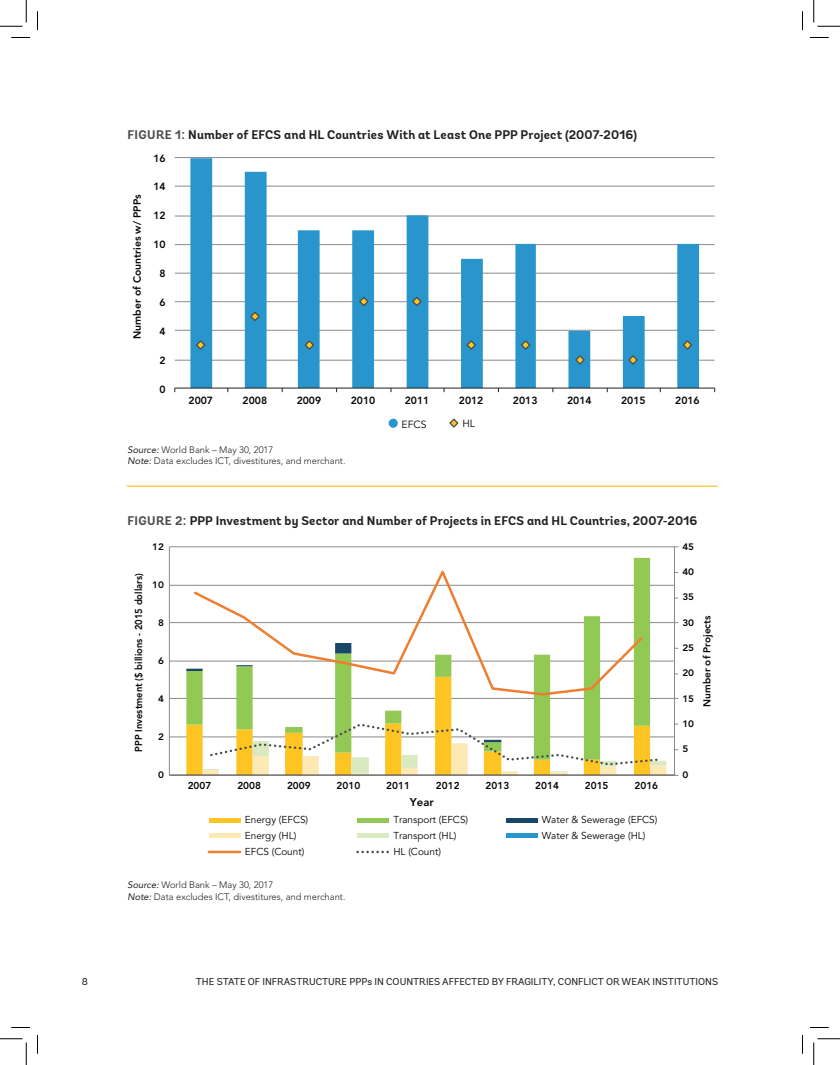
<style>
.page{position:relative;width:840px;height:1065px;background:#fff}
.page>*{position:absolute;margin:0;border:0;box-sizing:border-box;transform-origin:0 0}
.t1{font:700 12.5px "Andes";letter-spacing:.01em;color:#231f20}
.t2{font:800 11.25px "Avenir LT Std";color:#050504}
.t3{font:800 10.38px "Avenir LT Std";color:#050504}
.t4{font:10.38px "Avenir LT Std";color:#050504}
.t5{font:10px "Avenir LT Std";color:#050504}
.t6{font:10px "Andes";color:#231f20}
.t7{font:800 10px "Avenir LT Std";color:#050504}
.t8{font:800 10px "Avenir LT Std";color:#050504;scale:.93 1}
.t9{font:300 9.38px/11.9px "Avenir LT Std";color:#231f20}
.t10{font:800 9.38px "Avenir LT Std";color:#050504;scale:1.07 1}
.s1{color:#4b4c4d}
.s2{font-weight:400;font-style:italic}
</style>
<div class="page">
<hr style="left:175px;top:360px;width:540px;height:1px;background:#8b8a8a">
<hr style="left:175px;top:330px;width:540px;height:1px;background:#8b8a8a">
<hr style="left:175px;top:302px;width:540px;height:1px;background:#8b8a8a">
<hr style="left:175px;top:273px;width:540px;height:1px;background:#8b8a8a">
<hr style="left:175px;top:244px;width:540px;height:1px;background:#8b8a8a">
<hr style="left:175px;top:216px;width:540px;height:1px;background:#8b8a8a">
<hr style="left:175px;top:186px;width:540px;height:1px;background:#8b8a8a">
<hr style="left:175px;top:157px;width:540px;height:1px;background:#8b8a8a">
<svg style="left:190px;top:158px;width:509px;height:230px"></svg>
<hr style="left:175px;top:388px;width:540px;height:1px;background:#231f20">
<svg style="left:195px;top:339px;width:12px;height:12px"></svg>
<svg style="left:249px;top:311px;width:12px;height:11px"></svg>
<svg style="left:304px;top:339px;width:11px;height:12px"></svg>
<svg style="left:358px;top:296px;width:12px;height:11px"></svg>
<svg style="left:411px;top:296px;width:12px;height:11px"></svg>
<svg style="left:465px;top:339px;width:12px;height:12px"></svg>
<svg style="left:520px;top:339px;width:12px;height:12px"></svg>
<svg style="left:574px;top:354px;width:12px;height:12px"></svg>
<svg style="left:627px;top:354px;width:12px;height:12px"></svg>
<svg style="left:682px;top:339px;width:11px;height:12px"></svg>
<svg style="left:449px;top:418px;width:10px;height:10px"></svg>
<div style="left:389px;top:419px;width:9px;height:9px;background:#2895cc;border-radius:50%"></div>
<hr style="left:169px;top:737px;width:506px;height:1px;background:#8b8a8a">
<hr style="left:169px;top:698px;width:506px;height:1px;background:#8b8a8a">
<hr style="left:169px;top:661px;width:506px;height:1px;background:#8b8a8a">
<hr style="left:169px;top:622px;width:506px;height:1px;background:#8b8a8a">
<hr style="left:169px;top:585px;width:506px;height:1px;background:#8b8a8a">
<hr style="left:169px;top:547px;width:506px;height:1px;background:#8b8a8a">
<svg style="left:186px;top:558px;width:464px;height:85px"></svg>
<hr style="left:674px;top:547px;width:1px;height:228px;background:#8b8a8a">
<hr style="left:169px;top:775px;width:506px;height:1px;background:#231f20">
<svg style="left:192px;top:566px;width:453px;height:77px"></svg>
<svg style="left:186px;top:643px;width:480px;height:132px"></svg>
<div style="left:209px;top:818px;width:31px;height:5px;background:#fec422"></div>
<div style="left:358px;top:818px;width:31px;height:5px;background:#92c954"></div>
<div style="left:506px;top:818px;width:32px;height:5px;background:#174867"></div>
<div style="left:209px;top:833px;width:31px;height:5px;background:#fee8b4"></div>
<div style="left:358px;top:833px;width:31px;height:5px;background:#d9eac1"></div>
<div style="left:506px;top:833px;width:32px;height:5px;background:#2895cc"></div>
<hr style="left:209px;top:851px;width:31px;height:2px;background:#ee7e30">
<svg style="left:356px;top:851px;width:33px;height:2px"></svg>
<hr style="left:169px;top:547px;width:1px;height:228px;background:#8b8a8a">
<hr style="left:127px;top:486px;width:591px;height:1px;background:#fec422">
<svg style="left:11px;top:37px;width:19px;height:1px"></svg>
<svg style="left:810px;top:37px;width:19px;height:1px"></svg>
<svg style="left:11px;top:1027px;width:19px;height:1px"></svg>
<svg style="left:810px;top:1027px;width:19px;height:1px"></svg>
<svg style="left:37px;top:11px;width:1px;height:19px"></svg>
<svg style="left:37px;top:1035px;width:1px;height:19px"></svg>
<svg style="left:802px;top:11px;width:1px;height:19px"></svg>
<svg style="left:802px;top:1035px;width:1px;height:19px"></svg>
<svg style="left:0;top:0;width:27px;height:27px"></svg>
<svg style="left:0;top:1039px;width:27px;height:26px"></svg>
<svg style="left:814px;top:0;width:26px;height:27px"></svg>
<svg style="left:814px;top:1039px;width:26px;height:26px"></svg>
<p class="t1" style="left:128px;top:127px;width:511px"><span class="s1">FIGURE 1:</span> Number of EFCS and HL Countries With at Least One PPP Project (2007-2016)</p>
<p class="t3" style="left:153px;top:152px;width:14px">16</p>
<p class="t3" style="left:131px;top:339px;width:146px;rotate:-90deg">Number of Countries w/ PPPs</p>
<p class="t3" style="left:153px;top:181px;width:14px">14</p>
<p class="t3" style="left:153px;top:210px;width:14px">12</p>
<p class="t3" style="left:153px;top:238px;width:14px">10</p>
<p class="t3" style="left:159px;top:267px;width:8px">8</p>
<p class="t3" style="left:159px;top:296px;width:8px">6</p>
<p class="t3" style="left:159px;top:325px;width:8px">4</p>
<p class="t3" style="left:159px;top:354px;width:8px">2</p>
<p class="t3" style="left:159px;top:383px;width:8px">0</p>
<p class="t3" style="left:189px;top:395px;width:26px">2007</p>
<p class="t3" style="left:243px;top:395px;width:26px">2008</p>
<p class="t3" style="left:297px;top:395px;width:26px">2009</p>
<p class="t3" style="left:351px;top:395px;width:26px">2010</p>
<p class="t3" style="left:405px;top:395px;width:26px">2011</p>
<p class="t3" style="left:459px;top:395px;width:26px">2012</p>
<p class="t3" style="left:513px;top:395px;width:26px">2013</p>
<p class="t3" style="left:567px;top:395px;width:26px">2014</p>
<p class="t3" style="left:621px;top:395px;width:26px">2015</p>
<p class="t3" style="left:675px;top:395px;width:26px">2016</p>
<p class="t4" style="left:402px;top:418px;width:26px">EFCS</p>
<p class="t4" style="left:463px;top:418px;width:14px">HL</p>
<p class="t9" style="left:128px;top:443px;width:219px"><span class="s2">Source:</span> World Bank – May 30, 2017<br><span class="s2">Note:</span> Data excludes ICT, divestitures, and merchant.</p>
<p class="t1" style="left:128px;top:513px;width:571px"><span class="s1">FIGURE 2:</span> PPP Investment by Sector and Number of Projects in EFCS and HL Countries, 2007-2016</p>
<p class="t10" style="left:152px;top:541px;width:13px">12</p>
<p class="t8" style="left:133px;top:752px;width:193px;rotate:-90deg">PPP Investment ($ billions - 2015 dollars)</p>
<p class="t10" style="left:152px;top:579px;width:13px">10</p>
<p class="t10" style="left:158px;top:617px;width:7px">8</p>
<p class="t10" style="left:158px;top:655px;width:7px">6</p>
<p class="t10" style="left:158px;top:693px;width:7px">4</p>
<p class="t10" style="left:158px;top:731px;width:7px">2</p>
<p class="t10" style="left:158px;top:769px;width:7px">0</p>
<p class="t7" style="left:188px;top:780px;width:25px">2007</p>
<p class="t7" style="left:237px;top:780px;width:25px">2008</p>
<p class="t7" style="left:287px;top:780px;width:25px">2009</p>
<p class="t7" style="left:337px;top:780px;width:25px">2010</p>
<p class="t7" style="left:386px;top:780px;width:25px">2011</p>
<p class="t7" style="left:436px;top:780px;width:25px">2012</p>
<p class="t7" style="left:486px;top:780px;width:25px">2013</p>
<p class="t7" style="left:535px;top:780px;width:25px">2014</p>
<p class="t7" style="left:585px;top:780px;width:25px">2015</p>
<p class="t7" style="left:635px;top:780px;width:25px">2016</p>
<p class="t2" style="left:410px;top:796px;width:25px">Year</p>
<p class="t5" style="left:245px;top:814px;width:65px">Energy (EFCS)</p>
<p class="t5" style="left:393px;top:814px;width:76px">Transport (EFCS)</p>
<p class="t5" style="left:542px;top:814px;width:117px">Water &amp; Sewerage (EFCS)</p>
<p class="t5" style="left:245px;top:830px;width:53px">Energy (HL)</p>
<p class="t5" style="left:393px;top:830px;width:64px">Transport (HL)</p>
<p class="t5" style="left:542px;top:830px;width:105px">Water &amp; Sewerage (HL)</p>
<p class="t5" style="left:245px;top:846px;width:61px">EFCS (Count)</p>
<p class="t5" style="left:393px;top:846px;width:49px">HL (Count)</p>
<p class="t9" style="left:128px;top:879px;width:219px"><span class="s2">Source:</span> World Bank – May 30, 2017<br><span class="s2">Note:</span> Data excludes ICT, divestitures, and merchant.</p>
<p class="t10" style="left:682px;top:541px;width:13px">45</p>
<p class="t10" style="left:682px;top:566px;width:13px">40</p>
<p class="t10" style="left:682px;top:592px;width:13px">35</p>
<p class="t10" style="left:682px;top:617px;width:13px">30</p>
<p class="t10" style="left:682px;top:642px;width:13px">25</p>
<p class="t10" style="left:682px;top:668px;width:13px">20</p>
<p class="t10" style="left:682px;top:693px;width:13px">15</p>
<p class="t10" style="left:682px;top:718px;width:13px">10</p>
<p class="t10" style="left:682px;top:744px;width:7px">5</p>
<p class="t10" style="left:682px;top:769px;width:7px">0</p>
<p class="t7" style="left:701px;top:707px;width:93px;rotate:-90deg">Number of Projects</p>
<p class="t6" style="left:82px;top:975px;width:8px">8</p>
<p class="t6" style="left:196px;top:975px;width:524px">THE STATE OF INFRASTRUCTURE PPPs IN COUNTRIES AFFECTED BY FRAGILITY, CONFLICT OR WEAK INSTITUTIONS</p>
</div>
